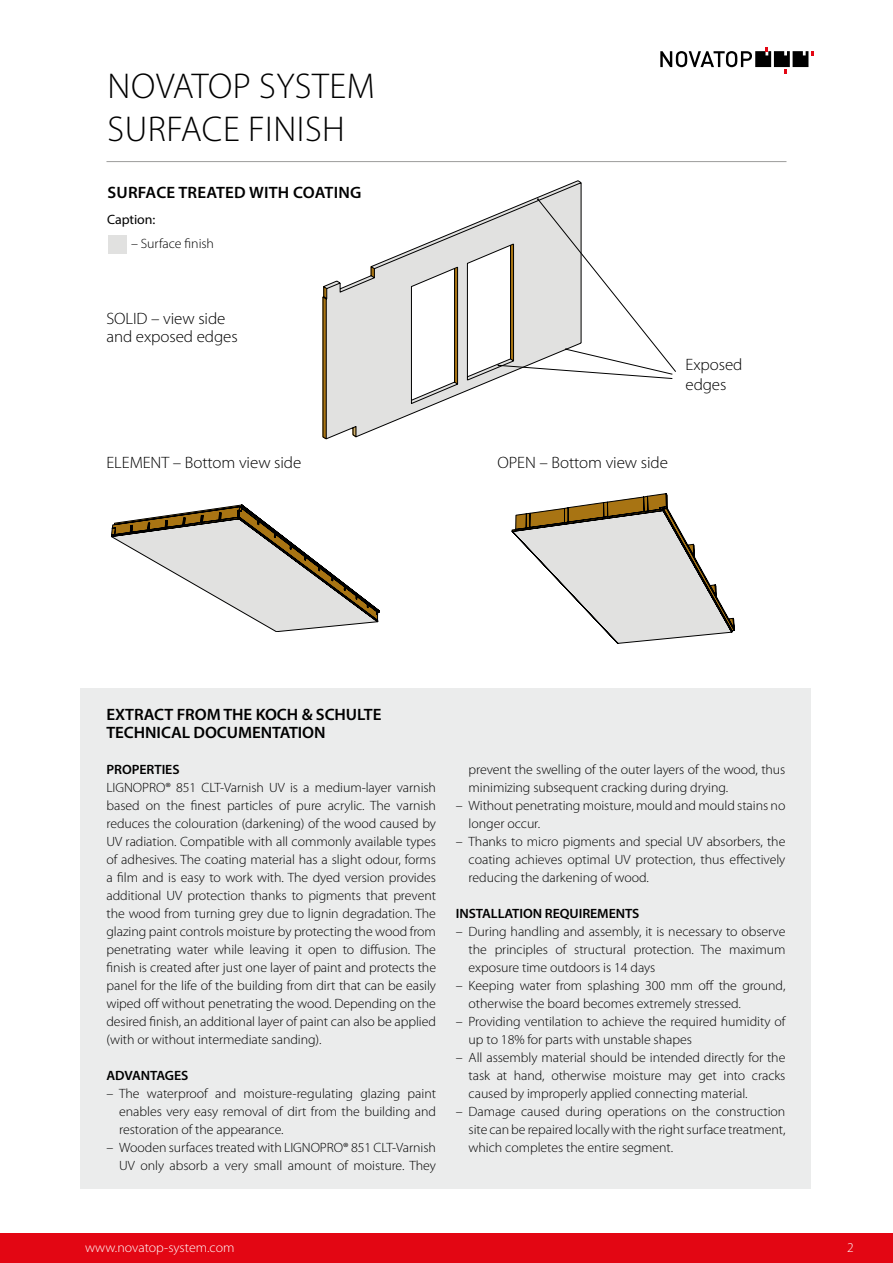
<style>
.page{position:relative;width:893px;height:1263px;background:#fff}
.page>*{position:absolute;margin:0;border:0;box-sizing:border-box;transform-origin:0 0}
.t1{font:300 36px/43.2px "Myriad Pro";letter-spacing:.015em;color:#000}
.t2{font:300 16.5px/18px "Myriad Pro";letter-spacing:-.005em;color:#000}
.t3{font:600 16.5px/18px "Myriad Pro";letter-spacing:-.005em;color:#000}
.t4{font:600 16.5px "Myriad Pro";letter-spacing:.015em;color:#000}
.t5{font:300 13.5px/18px "Myriad Pro";letter-spacing:-.005em;color:#000;text-align:justify}
.t6{font:600 13.5px "Myriad Pro";letter-spacing:-.005em;color:#000}
.t7{font:300 13.5px "Myriad Pro";color:#fff}
.t8{font:13.5px "Myriad Pro";letter-spacing:-.005em;color:#000}
</style>
<div class="page">
<hr style="left:106px;top:161px;width:680px;height:1px;background:#9d9d9c">
<div style="left:0;top:1233px;width:893px;height:30px;background:#e30613"></div>
<svg style="left:660px;top:47px;width:154px;height:26px"></svg>
<div style="left:81px;top:688px;width:730px;height:500px;background:#ebecec"></div>
<svg style="left:322px;top:180px;width:260px;height:259px"></svg>
<svg style="left:111px;top:504px;width:269px;height:128px"></svg>
<svg style="left:511px;top:493px;width:224px;height:151px"></svg>
<svg style="left:497px;top:198px;width:179px;height:181px"></svg>
<div style="left:108px;top:235px;width:18px;height:18px;background:#e1e1e0"></div>
<h1 class="t1" style="left:108px;top:65px;width:269px">NOVATOP SYSTEM<br>SURFACE FINISH</h1>
<p class="t4" style="left:107px;top:182px;width:256px">SURFACE TREATED WITH COATING</p>
<p class="t8" style="left:107px;top:211px;width:50px">Caption:</p>
<p class="t5" style="left:131px;top:234px;width:85px">– Surface finish</p>
<p class="t2" style="left:106px;top:310px;width:133px">SOLID – view side and exposed edges</p>
<p class="t2" style="left:685px;top:355px;width:58px;line-height:19.8px">Exposed edges</p>
<p class="t2" style="left:106px;top:454px;width:196px">ELEMENT – Bottom view side</p>
<p class="t2" style="left:497px;top:454px;width:172px">OPEN – Bottom view side</p>
<p class="t3" style="left:106px;top:705px;width:276px">EXTRACT FROM THE KOCH &amp; SCHULTE<br>TECHNICAL DOCUMENTATION</p>
<p class="t6" style="left:106px;top:761px;width:75px">PROPERTIES</p>
<p class="t5" style="left:106px;top:779px;width:331px">LIGNOPRO® 851 CLT-Varnish UV is a medium-layer varnish based on the finest particles of pure acrylic. The varnish reduces the colouration (darkening) of the wood caused by UV radiation. Compatible with all commonly available types of adhesives. The coating material has a slight odour, forms a film and is easy to work with. The dyed version provides additional UV protection thanks to pigments that prevent the wood from turning grey due to lignin degradation. The glazing paint controls moisture by protecting the wood from penetrating water while leaving it open to diffusion. The finish is created after just one layer of paint and protects the panel for the life of the building from dirt that can be easily wiped off without penetrating the wood. Depending on the desired finish, an additional layer of paint can also be applied (with or without intermediate sanding).</p>
<p class="t6" style="left:106px;top:1067px;width:83px">ADVANTAGES</p>
<p class="t5" style="left:119px;top:1085px;width:318px;text-indent:-13px">– The waterproof and moisture-regulating glazing paint enables very easy removal of dirt from the building and restoration of the appearance.</p>
<p class="t5" style="left:106px;top:1139px;width:331px;text-align:right">– Wooden surfaces treated with LIGNOPRO® 851 CLT-Varnish<br>UV only absorb a very small amount of moisture. They</p>
<p class="t5" style="left:469px;top:761px;width:318px">prevent the swelling of the outer layers of the wood, thus minimizing subsequent cracking during drying.</p>
<p class="t5" style="left:469px;top:797px;width:318px;text-indent:-13px">– Without penetrating moisture, mould and mould stains no longer occur.</p>
<p class="t5" style="left:469px;top:833px;width:318px;text-indent:-13px">– Thanks to micro pigments and special UV absorbers, the coating achieves optimal UV protection, thus effectively reducing the darkening of wood.</p>
<p class="t6" style="left:456px;top:905px;width:185px">INSTALLATION REQUIREMENTS</p>
<p class="t5" style="left:469px;top:923px;width:318px;text-indent:-13px">– During handling and assembly, it is necessary to observe the principles of structural protection. The maximum exposure time outdoors is 14 days</p>
<p class="t5" style="left:469px;top:977px;width:318px;text-indent:-13px">– Keeping water from splashing 300 mm off the ground, otherwise the board becomes extremely stressed.</p>
<p class="t5" style="left:469px;top:1013px;width:318px;text-indent:-13px">– Providing ventilation to achieve the required humidity of up to 18% for parts with unstable shapes</p>
<p class="t5" style="left:469px;top:1049px;width:318px;text-indent:-13px">– All assembly material should be intended directly for the task at hand, otherwise moisture may get into cracks caused by improperly applied connecting material.</p>
<p class="t5" style="left:469px;top:1103px;width:318px;text-indent:-13px">– Damage caused during operations on the construction site can be repaired locally with the right surface treatment, which completes the entire segment.</p>
<p class="t7" style="left:85px;top:1240px;width:151px">www.novatop-system.com</p>
<p class="t7" style="left:847px;top:1240px;width:8px">2</p>
</div>
